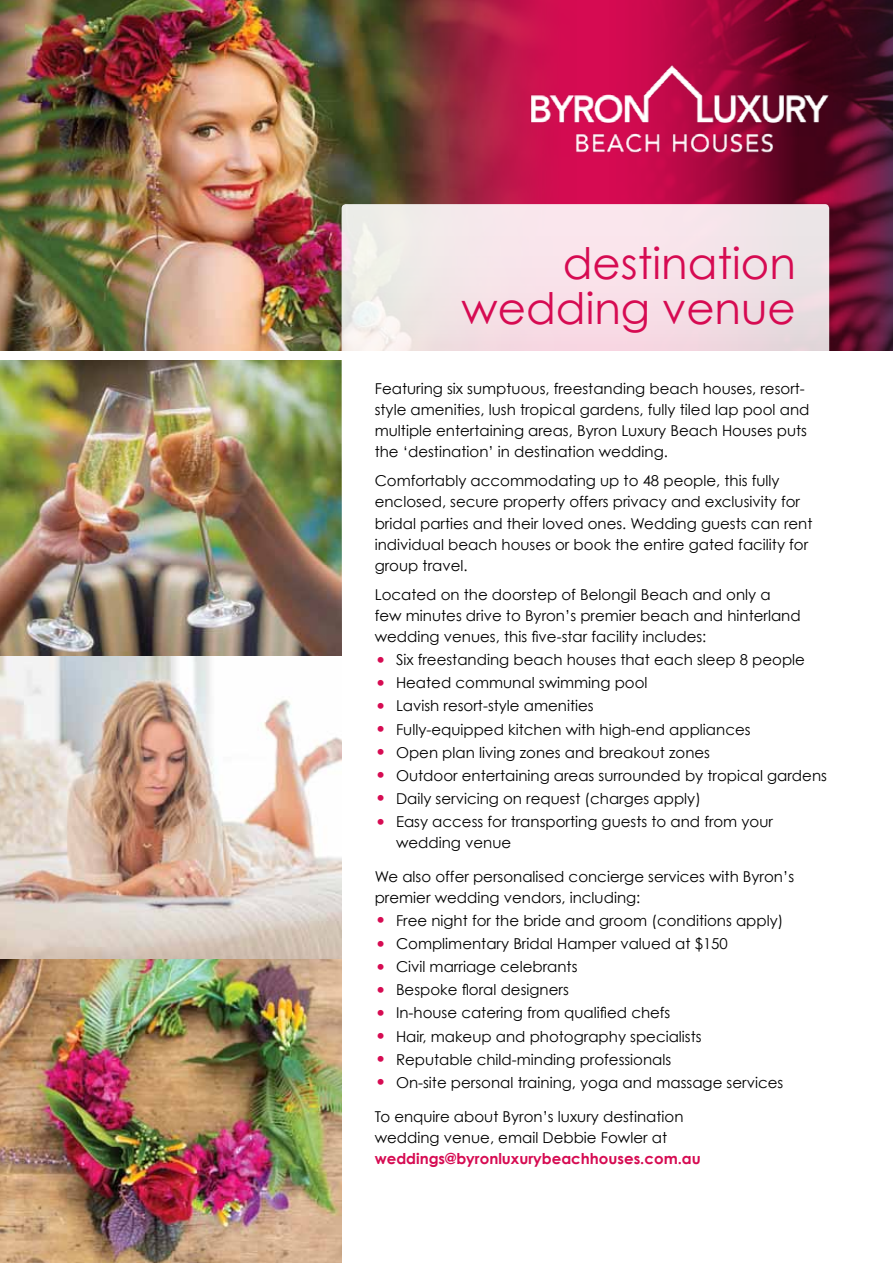
<style>
.page{position:relative;width:893px;height:1263px;background:#fff}
.page>*{position:absolute;margin:0;border:0;box-sizing:border-box;transform-origin:0 0}
.t1{font:43.5px/45px "Century Gothic";color:#d60b52;text-align:right}
.t2{font:15px/21px "Century Gothic";color:#000}
.t3{font:700 15px "Century Gothic";color:#d60b52}
.s1{font-size:19.5px;color:#d60b52}
</style>
<div class="page">
<img style="left:0;top:0;width:591px;height:351px">
<img style="left:591px;top:0;width:302px;height:351px">
<img style="left:0;top:958px;width:342px;height:305px">
<img style="left:0;top:655px;width:342px;height:303px">
<img style="left:0;top:360px;width:342px;height:295px">
<svg style="left:342px;top:204px;width:487px;height:452px"></svg>
<div style="left:0;top:351px;width:893px;height:8px;background:#fff"></div>
<img style="left:519px;top:60px;width:317px;height:98px">
<h1 class="t1" style="left:462px;top:240px;width:336px">destination wedding venue</h1>
<p class="t2" style="left:375px;top:378px;width:436px">Featuring six sumptuous, freestanding beach houses, resort&shy;style amenities, lush tropical gardens, fully tiled lap pool and multiple entertaining areas, Byron Luxury Beach Houses puts the ‘destination’ in destination wedding.</p>
<p class="t2" style="left:375px;top:470px;width:439px">Comfortably accommodating up to 48 people, this fully enclosed, secure property offers privacy and exclusivity for bridal parties and their loved ones. Wedding guests can rent individual beach houses or book the entire gated facility for group travel.</p>
<p class="t2" style="left:375px;top:584px;width:427px">Located on the doorstep of Belongil Beach and only a few minutes drive to Byron’s premier beach and hinterland wedding venues, this five-star facility includes:</p>
<p class="t2" style="left:375px;top:649px;width:432px"><span class="s1">•</span> Six freestanding beach houses that each sleep 8 people</p>
<p class="t2" style="left:375px;top:672px;width:274px"><span class="s1">•</span> Heated communal swimming pool</p>
<p class="t2" style="left:375px;top:695px;width:221px"><span class="s1">•</span> Lavish resort-style amenities</p>
<p class="t2" style="left:375px;top:718px;width:377px"><span class="s1">•</span> Fully-equipped kitchen with high-end appliances</p>
<p class="t2" style="left:375px;top:741px;width:337px"><span class="s1">•</span> Open plan living zones and breakout zones</p>
<p class="t2" style="left:375px;top:765px;width:454px"><span class="s1">•</span> Outdoor entertaining areas surrounded by tropical gardens</p>
<p class="t2" style="left:375px;top:788px;width:328px"><span class="s1">•</span> Daily servicing on request (charges apply)</p>
<p class="t2" style="left:396px;top:811px;width:378px;text-indent:-21px"><span class="s1">•</span> Easy access for transporting guests to and from your wedding venue</p>
<p class="t2" style="left:375px;top:866px;width:421px">We also offer personalised concierge services with Byron’s premier wedding vendors, including:</p>
<p class="t2" style="left:375px;top:910px;width:410px"><span class="s1">•</span> Free night for the bride and groom (conditions apply)</p>
<p class="t2" style="left:375px;top:933px;width:355px"><span class="s1">•</span> Complimentary Bridal Hamper valued at $150</p>
<p class="t2" style="left:375px;top:956px;width:204px"><span class="s1">•</span> Civil marriage celebrants</p>
<p class="t2" style="left:375px;top:979px;width:196px"><span class="s1">•</span> Bespoke floral designers</p>
<p class="t2" style="left:375px;top:1002px;width:297px"><span class="s1">•</span> In-house catering from qualified chefs</p>
<p class="t2" style="left:375px;top:1025px;width:328px"><span class="s1">•</span> Hair, makeup and photography specialists</p>
<p class="t2" style="left:375px;top:1048px;width:298px"><span class="s1">•</span> Reputable child-minding professionals</p>
<p class="t2" style="left:375px;top:1072px;width:410px"><span class="s1">•</span> On-site personal training, yoga and massage services</p>
<p class="t2" style="left:375px;top:1105px;width:310px">To enquire about Byron’s luxury destination wedding venue, email Debbie Fowler at</p>
<p class="t3" style="left:375px;top:1149px;width:328px">weddings@byronluxurybeachhouses.com.au</p>
</div>
